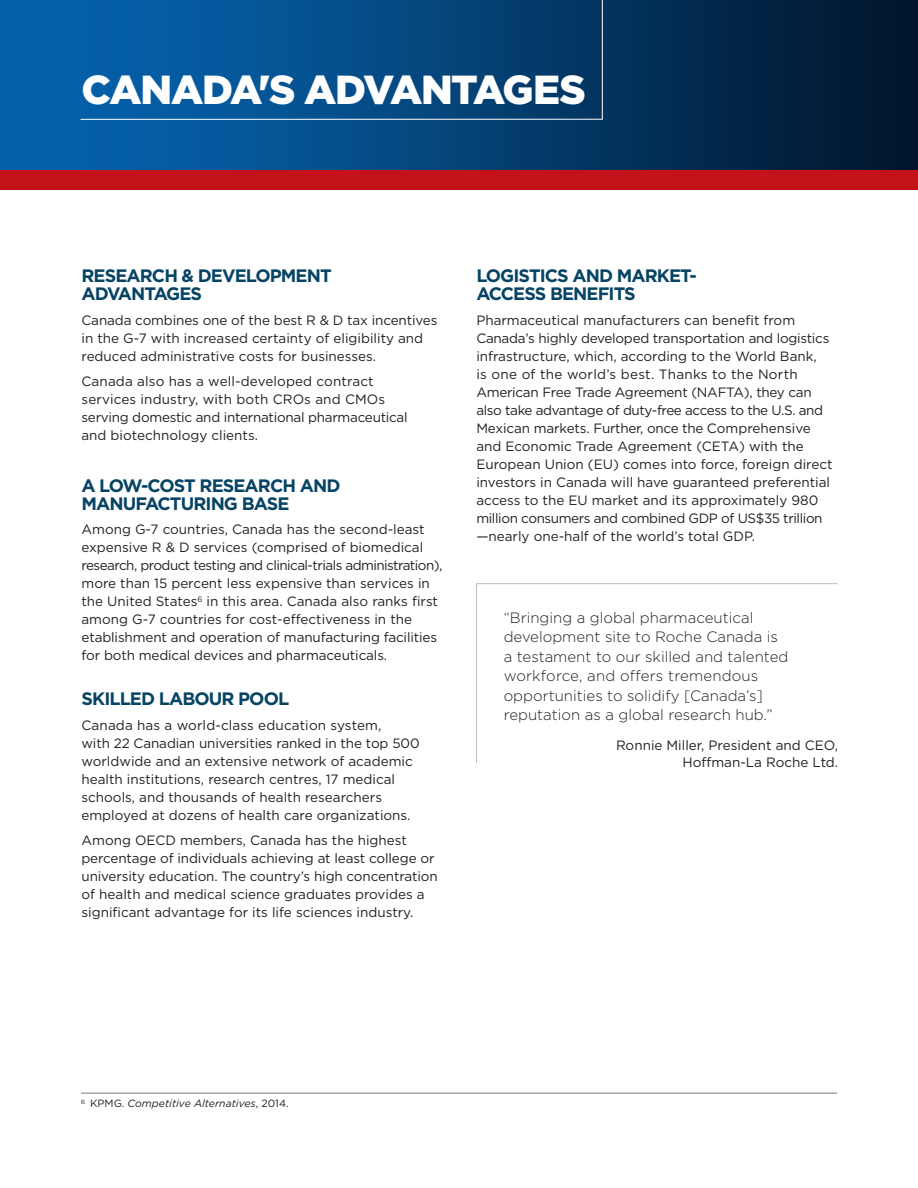
<style>
.page{position:relative;width:918px;height:1188px;background:#fff}
.page>*{position:absolute;margin:0;border:0;box-sizing:border-box;transform-origin:0 0}
.t1{font:900 40.5px "Gotham";letter-spacing:-.035em;color:#fff}
.t2{font:700 18px/18px "Gotham";letter-spacing:-.05em;color:#074464}
.t3{font:300 15px/19.5px "Gotham";color:#231f20}
.Body{font:13.5px/18px "Gotham";color:#231f20}
.Body-2{font:italic 10.5px "Gotham";color:#231f20}
.s1{font-style:normal}
</style>
<div class="page">
<div style="left:0;top:170px;width:918px;height:19px;background:#c4121a"></div>
<div style="left:0;top:0;width:918px;height:170px;background:linear-gradient(to right,#066ab9,#01172f)"></div>
<svg style="left:80px;top:0;width:523px;height:120px;background:#064f8a"></svg>
<svg style="left:476px;top:583px;width:362px;height:180px"></svg>
<hr style="left:81px;top:1093px;width:756px;height:1px;background:#76787b">
<h2 class="t1" style="left:82px;top:66px;width:506px">CANADA'S ADVANTAGES</h2>
<h3 class="t2" style="left:82px;top:267px;width:252px">RESEARCH &amp; DEVELOPMENT<br>ADVANTAGES</h3>
<p class="Body" style="left:82px;top:311px;width:358px">Canada combines one of the best R &amp; D tax incentives in the G-7 with increased certainty of eligibility and reduced administrative costs for businesses.</p>
<p class="Body" style="left:82px;top:372px;width:328px">Canada also has a well-developed contract services industry, with both CROs and CMOs serving domestic and international pharmaceutical and biotechnology clients.</p>
<h3 class="t2" style="left:82px;top:476px;width:260px">A LOW-COST RESEARCH AND<br>MANUFACTURING BASE</h3>
<p class="Body" style="left:82px;top:520px;width:363px">Among G-7 countries, Canada has the second-least expensive R &amp; D services (comprised of biomedical research, product testing and clinical-trials administration), more than 15 percent less expensive than services in the United States<sup>6</sup> in this area. Canada also ranks first among G-7 countries for cost-effectiveness in the etablishment and operation of manufacturing facilities for both medical devices and pharmaceuticals.</p>
<h3 class="t2" style="left:82px;top:690px;width:209px">SKILLED LABOUR POOL</h3>
<p class="Body" style="left:82px;top:716px;width:340px">Canada has a world-class education system,<br>with 22 Canadian universities ranked in the top 500 worldwide and an extensive network of academic health institutions, research centres, 17 medical schools, and thousands of health researchers employed at dozens of health care organizations.</p>
<p class="Body" style="left:82px;top:831px;width:358px">Among OECD members, Canada has the highest percentage of individuals achieving at least college or university education. The country’s high concentration of health and medical science graduates provides a significant advantage for its life sciences industry.</p>
<h3 class="t2" style="left:476px;top:267px;width:222px">LOGISTICS AND MARKET-<br>ACCESS BENEFITS</h3>
<p class="Body" style="left:476px;top:311px;width:358px">Pharmaceutical manufacturers can benefit from Canada’s highly developed transportation and logistics infrastructure, which, according to the World Bank,<br>is one of the world’s best. Thanks to the North American Free Trade Agreement (NAFTA), they can also take advantage of duty-free access to the U.S. and Mexican markets. Further, once the Comprehensive and Economic Trade Agreement (CETA) with the European Union (EU) comes into force, foreign direct investors in Canada will have guaranteed preferential access to the EU market and its approximately 980 million consumers and combined GDP of US$35 trillion —nearly one-half of the world’s total GDP.</p>
<p class="t3" style="left:504px;top:608px;width:286px">“Bringing a global pharmaceutical development site to Roche Canada is a testament to our skilled and talented workforce, and offers tremendous opportunities to solidify [Canada’s] reputation as a global research hub.”</p>
<p class="Body" style="left:616px;top:737px;width:224px;line-height:16.5px;text-align:right">Ronnie Miller, President and CEO,<br>Hoffman-La Roche Ltd.</p>
<p class="Body-2" style="left:81px;top:1097px;width:209px"><sup>6</sup> <span class="s1">KPMG.</span> Competitive Alternatives<span class="s1">, 2014.</span></p>
</div>
